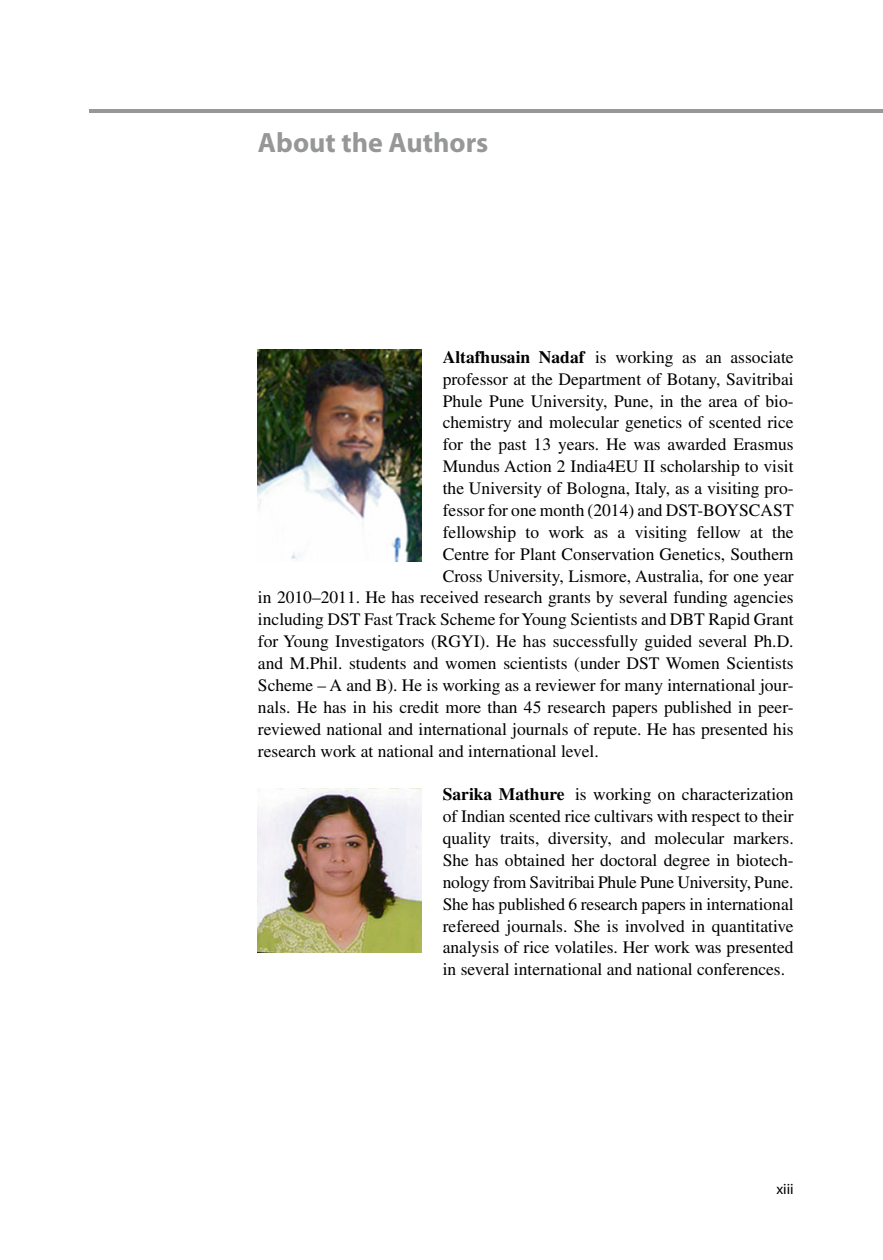
<style>
.page{position:relative;width:883px;height:1260px;background:#fff}
.page>*{position:absolute;margin:0;border:0;box-sizing:border-box;transform-origin:0 0}
.t1{font:700 28px "Bklmts Ndkqyh Myriad";color:#969898}
.t2{font:17.5px/21.9px "Lkmvxg Kwkkrc Times";color:#000;text-align:justify}
.t3{font:14.88px "Kqjsjm Vwkdcq Myriad";color:#000}
.s1{font-family:"Wkfxsy Ljrwkf Times";font-weight:700}
</style>
<div class="page">
<hr style="left:89px;top:109px;width:794px;height:4px;background:#969898">
<img style="left:258px;top:349px;width:164px;height:212px">
<img style="left:258px;top:788px;width:164px;height:164px">
<h1 class="t1" style="left:258px;top:132px;width:232px">About the Authors</h1>
<p class="t2" style="left:443px;top:348px;width:352px"><span class="s1">Altafhusain Nadaf</span> is working as an associate</p>
<p class="t2" style="left:443px;top:370px;width:352px">professor at the Department of Botany, Savitribai</p>
<p class="t2" style="left:443px;top:391px;width:352px">Phule Pune University, Pune, in the area of bio-</p>
<p class="t2" style="left:443px;top:413px;width:352px">chemistry and molecular genetics of scented rice</p>
<p class="t2" style="left:443px;top:435px;width:352px">for the past 13 years. He was awarded Erasmus</p>
<p class="t2" style="left:443px;top:457px;width:352px">Mundus Action 2 India4EU II scholarship to visit</p>
<p class="t2" style="left:443px;top:479px;width:352px">the University of Bologna, Italy, as a visiting pro-</p>
<p class="t2" style="left:443px;top:501px;width:352px">fessor for one month (2014) and DST- BOYSCAST</p>
<p class="t2" style="left:443px;top:523px;width:352px">fellowship to work as a visiting fellow at the</p>
<p class="t2" style="left:443px;top:545px;width:352px">Centre for Plant Conservation Genetics, Southern</p>
<p class="t2" style="left:443px;top:566px;width:352px">Cross University, Lismore, Australia, for one year</p>
<p class="t2" style="left:258px;top:588px;width:537px">in 2010–2011. He has received research grants by several funding agencies</p>
<p class="t2" style="left:258px;top:610px;width:537px">including DST Fast Track Scheme for Young Scientists and DBT Rapid Grant</p>
<p class="t2" style="left:258px;top:632px;width:537px">for Young Investigators (RGYI). He has successfully guided several Ph.D.</p>
<p class="t2" style="left:258px;top:654px;width:537px">and M.Phil. students and women scientists (under DST Women Scientists</p>
<p class="t2" style="left:258px;top:676px;width:537px">Scheme – A and B). He is working as a reviewer for many international jour-</p>
<p class="t2" style="left:258px;top:698px;width:537px">nals. He has in his credit more than 45 research papers published in peer-</p>
<p class="t2" style="left:258px;top:720px;width:537px">reviewed national and international journals of repute. He has presented his</p>
<p class="t2" style="left:258px;top:741px;width:342px">research work at national and international level.</p>
<p class="t2" style="left:443px;top:785px;width:352px"><span class="s1">Sarika Mathure</span> is working on characterization of Indian scented rice cultivars with respect to their quality traits, diversity, and molecular markers.<br>She has obtained her doctoral degree in biotech&shy;nology from Savitribai Phule Pune University, Pune.<br>She has published 6 research papers in international refereed journals. She is involved in quantitative analysis of rice volatiles. Her work was presented in several international and national conferences.</p>
<p class="t3" style="left:776px;top:1184px;width:19px">xiii</p>
</div>
